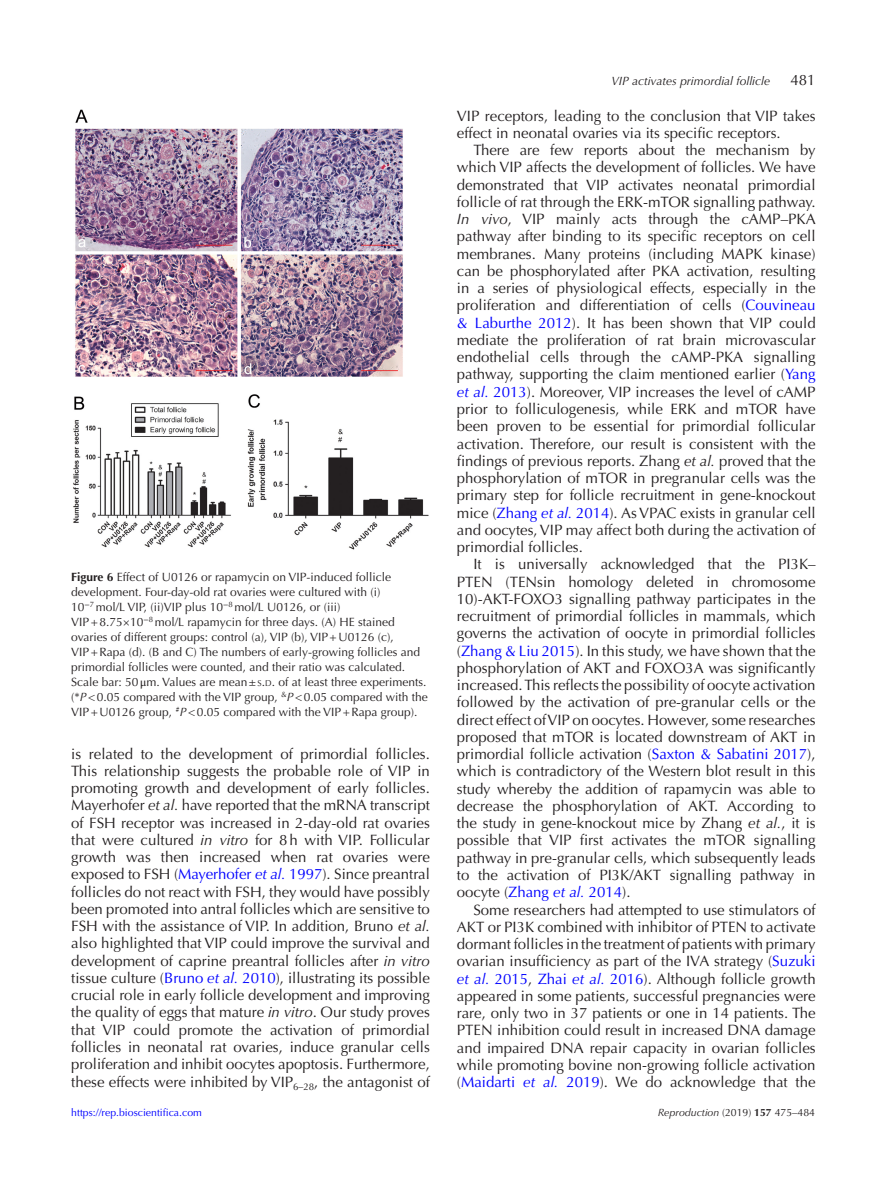
<style>
.page{position:relative;width:893px;height:1187px;background:#fff}
.page>*{position:absolute;margin:0;border:0;box-sizing:border-box;transform-origin:0 0}
.TXI{font:15px/17.2px "Optima LT Std";color:#231f20;text-align:justify}
.FC{font:12px/15px "Optima LT Std";color:#231f20}
.t1{font:italic 12px "Optima LT Std";color:#231f20}
.t2{font:10.5px "Optima LT Std";color:#00f}
.t3{font:10.5px "Optima LT Std";color:#231f20}
.s1{font-weight:700}
.s2{font-family:"STIX General"}
.s3{font-size:8.4px}
.s4{font-style:inherit}
.s5{font-style:italic}
.s6{color:#00f}
.s7{font-style:italic;color:#00f}
</style>
<div class="page">
<img style="left:73px;top:109px;width:356px;height:441px">
<p class="FC" style="left:71px;top:569px;width:358px"><span class="s1">Figure 6</span> Effect of U0126 or rapamycin on VIP-induced follicle development. Four-day-old rat ovaries were cultured with (i)<br>10<sup>−</sup><sup>7</sup> mol/L VIP, (ii)VIP plus 10<sup>−</sup><sup>8</sup> mol/L U0126, or (iii)<br>VIP+8.75×10<sup>−</sup><sup>8</sup> mol/L rapamycin for three days. (A) HE stained ovaries of different groups: control (a), VIP (b), VIP+U0126 (c), VIP+Rapa (d). (B and C) The numbers of early-growing follicles and primordial follicles were counted, and their ratio was calculated.<br>Scale bar: 50<span class="s2">μ</span>m. Values are mean± <span class="s3">s</span><span class="s4">.</span><span class="s3">d</span><span class="s4">.</span> of at least three experiments. (*<span class="s5">P</span>&lt;0.05 compared with the VIP group, <sup>&amp;</sup><span class="s5">P</span>&lt;0.05 compared with the VIP+U0126 group, <sup>#</sup><span class="s5">P</span>&lt;0.05 compared with the VIP+Rapa group).</p>
<p class="TXI" style="left:71px;top:745px;width:360px">is related to the development of primordial follicles.<br>This relationship suggests the probable role of VIP in promoting growth and development of early follicles.<br>Mayerhofer <span class="s5">et al.</span> have reported that the mRNA transcript of FSH receptor was increased in 2-day-old rat ovaries that were cultured <span class="s5">in vitro</span> for 8h with VIP. Follicular growth was then increased when rat ovaries were exposed to FSH (<span class="s6">Mayerhofer</span> <span class="s7">et al.</span> <span class="s6">1997</span>). Since preantral follicles do not react with FSH, they would have possibly been promoted into antral follicles which are sensitive to FSH with the assistance of VIP. In addition, Bruno <span class="s5">et al. </span>also highlighted that VIP could improve the survival and development of caprine preantral follicles after <span class="s5">in vitro </span>tissue culture (<span class="s6">Bruno</span> <span class="s7">et al.</span> <span class="s6">2010</span>), illustrating its possible crucial role in early follicle development and improving the quality of eggs that mature <span class="s5">in vitro</span>. Our study proves that VIP could promote the activation of primordial follicles in neonatal rat ovaries, induce granular cells proliferation and inhibit oocytes apoptosis. Furthermore, these effects were inhibited by VIP<sub>6–28</sub>, the antagonist of</p>
<p class="t1" style="left:611px;top:74px;width:160px">VIP activates primordial follicle</p>
<p class="TXI" style="left:791px;top:71px;width:27px">481</p>
<p class="TXI" style="left:457px;top:107px;width:360px">VIP receptors, leading to the conclusion that VIP takes effect in neonatal ovaries via its specific receptors.</p>
<p class="TXI" style="left:457px;top:142px;width:360px;text-indent:16px">There are few reports about the mechanism by which VIP affects the development of follicles. We have demonstrated that VIP activates neonatal primordial follicle of rat through the ERK-mTOR signalling pathway.<br><span class="s5">In vivo</span>, VIP mainly acts through the cAMP–PKA pathway after binding to its specific receptors on cell membranes. Many proteins (including MAPK kinase) can be phosphorylated after PKA activation, resulting in a series of physiological effects, especially in the proliferation and differentiation of cells (<span class="s6">Couvineau &amp; Laburthe 2012</span>). It has been shown that VIP could mediate the proliferation of rat brain microvascular endothelial cells through the cAMP-PKA signalling pathway, supporting the claim mentioned earlier (<span class="s6">Yang </span><span class="s7">et al.</span> <span class="s6">2013</span>). Moreover, VIP increases the level of cAMP prior to folliculogenesis, while ERK and mTOR have been proven to be essential for primordial follicular activation. Therefore, our result is consistent with the findings of previous reports. Zhang <span class="s5">et al.</span> proved that the phosphorylation of mTOR in pregranular cells was the primary step for follicle recruitment in gene-knockout mice (<span class="s6">Zhang</span> <span class="s7">et al.</span> <span class="s6">2014</span>). As VPAC exists in granular cell and oocytes, VIP may affect both during the activation of primordial follicles.</p>
<p class="TXI" style="left:457px;top:556px;width:360px;text-indent:16px">It is universally acknowledged that the PI3K– PTEN (TENsin homology deleted in chromosome 10)-AKT-FOXO3 signalling pathway participates in the recruitment of primordial follicles in mammals, which governs the activation of oocyte in primordial follicles (<span class="s6">Zhang &amp; Liu 2015</span>). In this study, we have shown that the phosphorylation of AKT and FOXO3A was significantly increased. This reflects the possibility of oocyte activation followed by the activation of pre-granular cells or the direct effect of VIP on oocytes. However, some researches proposed that mTOR is located downstream of AKT in primordial follicle activation (<span class="s6">Saxton &amp; Sabatini 2017</span>), which is contradictory of the Western blot result in this study whereby the addition of rapamycin was able to decrease the phosphorylation of AKT. According to the study in gene-knockout mice by Zhang <span class="s5">et al.</span>, it is possible that VIP first activates the mTOR signalling pathway in pre-granular cells, which subsequently leads to the activation of PI3K/AKT signalling pathway in oocyte (<span class="s6">Zhang</span> <span class="s7">et al.</span> <span class="s6">2014</span>).</p>
<p class="TXI" style="left:457px;top:901px;width:360px;text-indent:17px">Some researchers had attempted to use stimulators of AKT or PI3K combined with inhibitor of PTEN to activate dormant follicles in the treatment of patients with primary ovarian insufficiency as part of the IVA strategy (<span class="s6">Suzuki </span><span class="s7">et al.</span> <span class="s6">2015</span>, <span class="s6">Zhai</span> <span class="s7">et al.</span> <span class="s6">2016</span>). Although follicle growth appeared in some patients, successful pregnancies were rare, only two in 37 patients or one in 14 patients. The PTEN inhibition could result in increased DNA damage and impaired DNA repair capacity in ovarian follicles while promoting bovine non-growing follicle activation (<span class="s6">Maidarti</span> <span class="s7">et al.</span> <span class="s6">2019</span>). We do acknowledge that the</p>
<p class="t2" style="left:71px;top:1105px;width:132px">https://rep.bioscientifica.com</p>
<p class="t3" style="left:658px;top:1105px;width:159px"><span class="s5">Reproduction</span> (2019) <span class="s1">157</span> 475–484</p>
</div>
